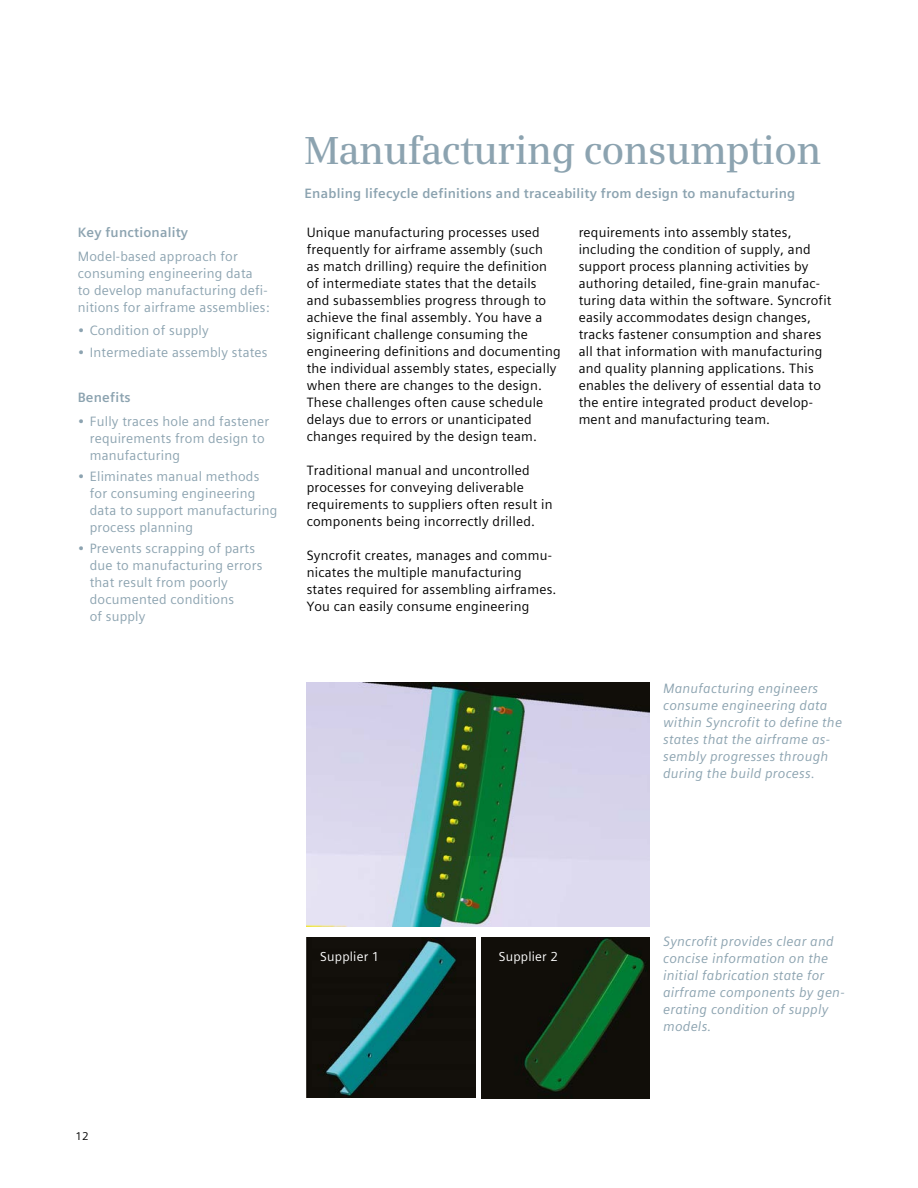
<style>
.page{position:relative;width:918px;height:1188px;background:#fff}
.page>*{position:absolute;margin:0;border:0;box-sizing:border-box;transform-origin:0 0}
._01_headline_26pt{font:600 39px "Siemens Serif";letter-spacing:-.02em;color:#8ca3b0}
._04__Copy___9pt_4mm{font:13.5px/17px "Siemens Sans Global";letter-spacing:.015em;color:#000}
._05__Marginal_notes{font:13.5px/17px "Siemens Sans Global";letter-spacing:.015em;color:#8ca3b0}
._06__Captions_footno{font:italic 13.5px/17px "Siemens Sans Global";letter-spacing:.015em;color:#8ca3b0}
._04__Copy___9pt_4mm-2{font:700 13.5px "Siemens Sans Global";letter-spacing:.015em;color:#8ca3b0}
._05__Marginal_notes-2{font:700 13.5px "Siemens Sans Global";letter-spacing:.015em;color:#8ca3b0}
._04__Copy___9pt_4mm-3{font:12.9px "Siemens Sans Global";letter-spacing:.015em;color:#fff}
.t1{font:11.25px "Siemens Sans Global";color:#000}
</style>
<div class="page">
<img style="left:307px;top:683px;width:342px;height:243px">
<img style="left:307px;top:937px;width:168px;height:161px">
<img style="left:482px;top:937px;width:167px;height:162px">
<p class="_05__Marginal_notes-2" style="left:78px;top:222px;width:112px">Key functionality</p>
<p class="_05__Marginal_notes" style="left:78px;top:248px;width:193px">Model-based approach for consuming engineering data<br>to develop manufacturing defi&shy;nitions for airframe assemblies:</p>
<p class="_05__Marginal_notes" style="left:78px;top:322px;width:132px">• Condition of supply</p>
<p class="_05__Marginal_notes" style="left:78px;top:344px;width:191px">• Intermediate assembly states</p>
<p class="_05__Marginal_notes-2" style="left:78px;top:387px;width:54px">Benefits</p>
<p class="_05__Marginal_notes" style="left:90px;top:413px;width:181px;text-indent:-12px">• Fully traces hole and fastener requirements from design to manufacturing</p>
<p class="_05__Marginal_notes" style="left:90px;top:468px;width:189px;text-indent:-12px">• Eliminates manual methods for consuming engineering data to support manufacturing process planning</p>
<p class="_05__Marginal_notes" style="left:90px;top:540px;width:174px;text-indent:-12px">• Prevents scrapping of parts due to manufacturing errors that result from poorly documented conditions<br>of supply</p>
<p class="_01_headline_26pt" style="left:305px;top:127px;width:518px">Manufacturing consumption</p>
<p class="_04__Copy___9pt_4mm-2" style="left:305px;top:183px;width:492px">Enabling lifecycle definitions and traceability from design to manufacturing</p>
<p class="_04__Copy___9pt_4mm" style="left:307px;top:224px;width:255px">Unique manufacturing processes used frequently for airframe assembly (such<br>as match drilling) require the definition of intermediate states that the details and subassemblies progress through to achieve the final assembly. You have a significant challenge consuming the engineering definitions and documenting the individual assembly states, especially when there are changes to the design.<br>These challenges often cause schedule delays due to errors or unanticipated changes required by the design team.</p>
<p class="_04__Copy___9pt_4mm" style="left:307px;top:462px;width:247px">Traditional manual and uncontrolled processes for conveying deliverable requirements to suppliers often result in components being incorrectly drilled.</p>
<p class="_04__Copy___9pt_4mm" style="left:307px;top:547px;width:251px">Syncrofit creates, manages and commu&shy;nicates the multiple manufacturing states required for assembling airframes.<br>You can easily consume engineering</p>
<p class="_04__Copy___9pt_4mm" style="left:579px;top:224px;width:254px">requirements into assembly states, including the condition of supply, and support process planning activities by authoring detailed, fine-grain manufac&shy;turing data within the software. Syncrofit easily accommodates design changes, tracks fastener consumption and shares all that information with manufacturing and quality planning applications. This enables the delivery of essential data to the entire integrated product develop&shy;ment and manufacturing team.</p>
<p class="_06__Captions_footno" style="left:663px;top:679px;width:181px">Manufacturing engineers consume engineering data within Syncrofit to define the states that the airframe as&shy;sembly progresses through during the build process.</p>
<p class="t1" style="left:75px;top:1127px;width:15px">12</p>
<p class="_04__Copy___9pt_4mm-3" style="left:320px;top:947px;width:61px">Supplier 1</p>
<p class="_04__Copy___9pt_4mm-3" style="left:499px;top:947px;width:61px">Supplier 2</p>
<p class="_06__Captions_footno" style="left:663px;top:933px;width:183px">Syncrofit provides clear and concise information on the initial fabrication state for airframe components by gen&shy;erating condition of supply models.</p>
</div>
